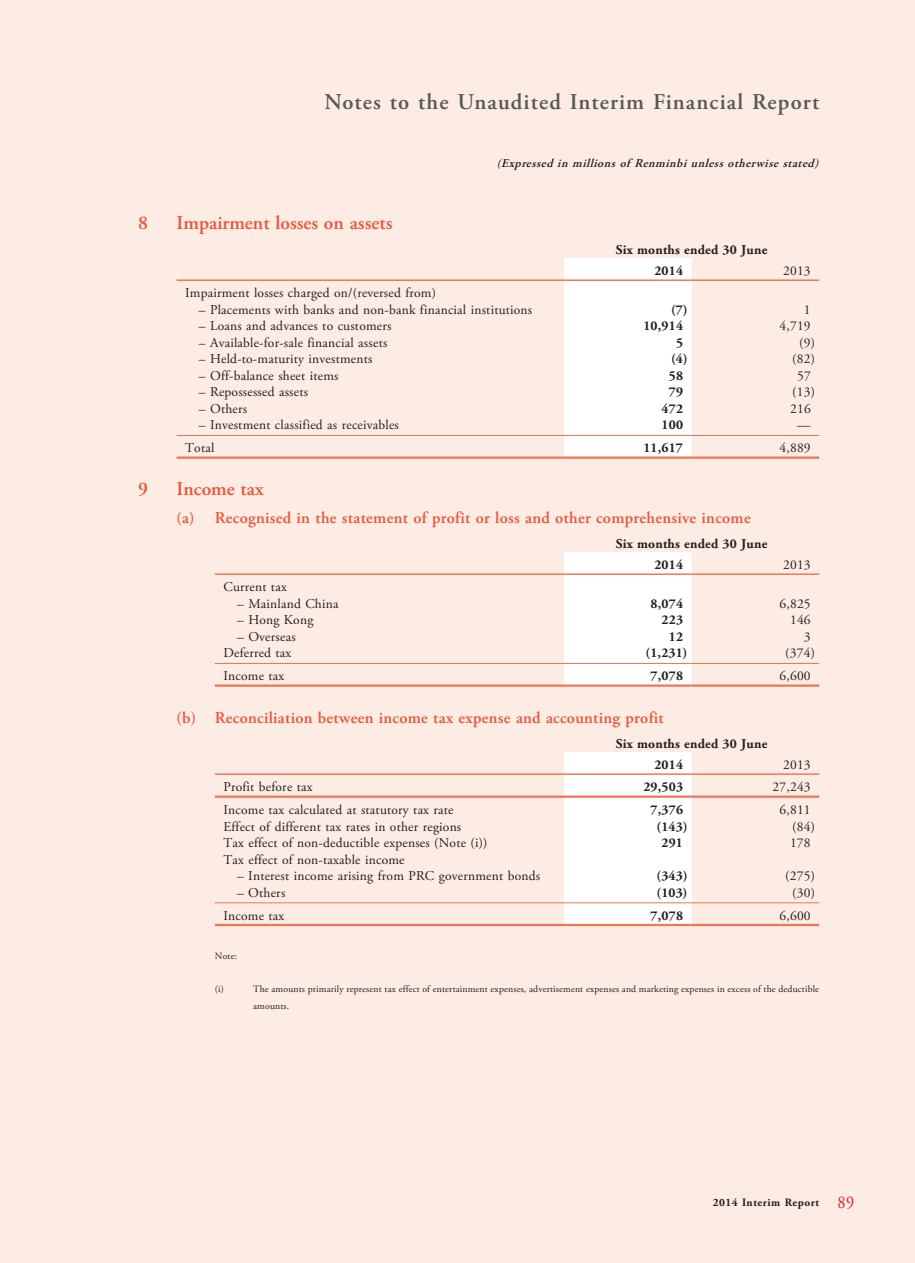
<style>
.page{position:relative;width:915px;height:1263px;background:#fff}
.page>*{position:absolute;margin:0;border:0;box-sizing:border-box;transform-origin:0 0}
.t1{font:600 22.5px "Adobe Garamond Pro";letter-spacing:.05em;color:#57585a}
.t2{font:600 19.5px "Adobe Garamond Pro";color:#e9563d}
.t3{font:600 16.5px "Adobe Garamond Pro";letter-spacing:.015em;color:#e9563d}
.t4{font:13.5px "Adobe Garamond Pro";letter-spacing:.015em;color:#231f20}
.t5{font:700 13.5px/20.7px "Adobe Garamond Pro";letter-spacing:.015em;color:#231f20}
.t6{font:italic 600 12px "Adobe Garamond Pro";color:#231f20}
.t7{font:700 11.25px "Adobe Garamond Pro";letter-spacing:.05em;color:#231f20}
.t8{font:9.75px/16.5px "Adobe Garamond Pro";letter-spacing:.015em;color:#231f20}
.s1{font-weight:400;font-size:18px;color:#e51a23}
</style>
<div class="page">
<div style="left:0;top:0;width:914px;height:1263px;background:#fcece3"></div>
<div style="left:564px;top:258px;width:127px;height:198px;background:#fff"></div>
<hr style="left:176px;top:279px;width:387px;height:2px;background:#ed765a">
<hr style="left:563px;top:279px;width:128px;height:2px;background:#ed765a">
<hr style="left:691px;top:279px;width:128px;height:2px;background:#ed765a">
<hr style="left:176px;top:435px;width:387px;height:1px;background:#ed765a">
<hr style="left:563px;top:435px;width:128px;height:1px;background:#ed765a">
<hr style="left:691px;top:435px;width:128px;height:1px;background:#ed765a">
<hr style="left:176px;top:456px;width:387px;height:3px;background:#ed765a">
<hr style="left:563px;top:456px;width:128px;height:3px;background:#ed765a">
<hr style="left:691px;top:456px;width:128px;height:3px;background:#ed765a">
<div style="left:564px;top:552px;width:127px;height:132px;background:#fff"></div>
<hr style="left:215px;top:573px;width:348px;height:2px;background:#ed765a">
<hr style="left:563px;top:573px;width:128px;height:2px;background:#ed765a">
<hr style="left:691px;top:573px;width:128px;height:2px;background:#ed765a">
<hr style="left:215px;top:663px;width:348px;height:1px;background:#ed765a">
<hr style="left:563px;top:663px;width:128px;height:1px;background:#ed765a">
<hr style="left:691px;top:663px;width:128px;height:1px;background:#ed765a">
<hr style="left:215px;top:684px;width:348px;height:3px;background:#ed765a">
<hr style="left:563px;top:684px;width:128px;height:3px;background:#ed765a">
<hr style="left:691px;top:684px;width:128px;height:3px;background:#ed765a">
<div style="left:563px;top:752px;width:128px;height:172px;background:#fff"></div>
<hr style="left:215px;top:773px;width:348px;height:2px;background:#ed765a">
<hr style="left:563px;top:773px;width:128px;height:2px;background:#ed765a">
<hr style="left:691px;top:773px;width:128px;height:2px;background:#ed765a">
<hr style="left:215px;top:795px;width:348px;height:3px;background:#ed765a">
<hr style="left:563px;top:795px;width:128px;height:3px;background:#ed765a">
<hr style="left:691px;top:795px;width:128px;height:3px;background:#ed765a">
<hr style="left:215px;top:902px;width:348px;height:1px;background:#ed765a">
<hr style="left:563px;top:902px;width:128px;height:1px;background:#ed765a">
<hr style="left:691px;top:902px;width:128px;height:1px;background:#ed765a">
<hr style="left:215px;top:924px;width:348px;height:2px;background:#ed765a">
<hr style="left:563px;top:924px;width:128px;height:2px;background:#ed765a">
<hr style="left:691px;top:924px;width:128px;height:2px;background:#ed765a">
<h1 class="t1" style="left:324px;top:89px;width:496px">Notes to the Unaudited Interim Financial Report</h1>
<h2 class="t2" style="left:138px;top:211px;width:11px">8</h2>
<h2 class="t2" style="left:176px;top:211px;width:217px">Impairment losses on assets</h2>
<p class="t6" style="left:496px;top:156px;width:326px">(Expressed in millions of Renminbi unless otherwise stated)</p>
<p class="t5" style="left:654px;top:239px;width:114px;text-indent:-39px">Six months ended 30 June<br>2014</p>
<p class="t4" style="left:782px;top:262px;width:29px">2013</p>
<p class="t4" style="left:185px;top:285px;width:252px">Impairment losses charged on/(reversed from)</p>
<p class="t4" style="left:199px;top:302px;width:335px">– Placements with banks and non-bank financial institutions</p>
<p class="t5" style="left:670px;top:300px;width:18px">(7)</p>
<p class="t4" style="left:803px;top:302px;width:8px">1</p>
<p class="t4" style="left:199px;top:318px;width:194px">– Loans and advances to customers</p>
<p class="t5" style="left:643px;top:316px;width:41px">10,914</p>
<p class="t4" style="left:779px;top:318px;width:33px">4,719</p>
<p class="t4" style="left:199px;top:335px;width:190px">– Available-for-sale financial assets</p>
<p class="t5" style="left:675px;top:333px;width:9px">5</p>
<p class="t4" style="left:799px;top:335px;width:17px">(9)</p>
<p class="t4" style="left:199px;top:351px;width:175px">– Held-to-maturity investments</p>
<p class="t5" style="left:670px;top:349px;width:18px">(4)</p>
<p class="t4" style="left:792px;top:351px;width:24px">(82)</p>
<p class="t4" style="left:199px;top:368px;width:141px">– Off-balance sheet items</p>
<p class="t5" style="left:668px;top:366px;width:16px">58</p>
<p class="t4" style="left:796px;top:368px;width:15px">57</p>
<p class="t4" style="left:199px;top:384px;width:111px">– Repossessed assets</p>
<p class="t5" style="left:668px;top:382px;width:16px">79</p>
<p class="t4" style="left:792px;top:384px;width:24px">(13)</p>
<p class="t4" style="left:199px;top:401px;width:50px">– Others</p>
<p class="t5" style="left:661px;top:399px;width:23px">472</p>
<p class="t4" style="left:789px;top:401px;width:22px">216</p>
<p class="t4" style="left:199px;top:417px;width:201px">– Investment classified as receivables</p>
<p class="t5" style="left:661px;top:415px;width:23px">100</p>
<p class="t4" style="left:797px;top:417px;width:15px">—</p>
<p class="t4" style="left:185px;top:440px;width:31px">Total</p>
<p class="t5" style="left:643px;top:438px;width:41px">11,617</p>
<p class="t4" style="left:779px;top:440px;width:33px">4,889</p>
<h2 class="t2" style="left:138px;top:477px;width:11px">9</h2>
<h2 class="t2" style="left:176px;top:477px;width:88px">Income tax</h2>
<p class="t3" style="left:176px;top:508px;width:575px">(a) Recognised in the statement of profit or loss and other comprehensive income</p>
<p class="t5" style="left:654px;top:533px;width:114px;text-indent:-39px">Six months ended 30 June<br>2014</p>
<p class="t4" style="left:782px;top:556px;width:29px">2013</p>
<p class="t4" style="left:223px;top:579px;width:65px">Current tax</p>
<p class="t4" style="left:237px;top:595px;width:103px">– Mainland China</p>
<p class="t5" style="left:650px;top:593px;width:34px">8,074</p>
<p class="t4" style="left:779px;top:595px;width:33px">6,825</p>
<p class="t4" style="left:237px;top:612px;width:78px">– Hong Kong</p>
<p class="t5" style="left:661px;top:610px;width:23px">223</p>
<p class="t4" style="left:789px;top:612px;width:22px">146</p>
<p class="t4" style="left:237px;top:628px;width:60px">– Overseas</p>
<p class="t5" style="left:668px;top:626px;width:16px">12</p>
<p class="t4" style="left:803px;top:628px;width:8px">3</p>
<p class="t4" style="left:223px;top:645px;width:70px">Deferred tax</p>
<p class="t5" style="left:645px;top:643px;width:43px">(1,231)</p>
<p class="t4" style="left:785px;top:645px;width:31px">(374)</p>
<p class="t4" style="left:223px;top:668px;width:62px">Income tax</p>
<p class="t5" style="left:650px;top:666px;width:34px">7,078</p>
<p class="t4" style="left:779px;top:668px;width:33px">6,600</p>
<p class="t3" style="left:176px;top:708px;width:488px">(b) Reconciliation between income tax expense and accounting profit</p>
<p class="t5" style="left:654px;top:733px;width:114px;text-indent:-39px">Six months ended 30 June<br>2014</p>
<p class="t4" style="left:782px;top:756px;width:29px">2013</p>
<p class="t4" style="left:223px;top:779px;width:91px">Profit before tax</p>
<p class="t5" style="left:643px;top:777px;width:41px">29,503</p>
<p class="t4" style="left:772px;top:779px;width:40px">27,243</p>
<p class="t4" style="left:223px;top:802px;width:232px">Income tax calculated at statutory tax rate</p>
<p class="t5" style="left:650px;top:800px;width:34px">7,376</p>
<p class="t4" style="left:779px;top:802px;width:33px">6,811</p>
<p class="t4" style="left:223px;top:818px;width:239px">Effect of different tax rates in other regions</p>
<p class="t5" style="left:656px;top:816px;width:32px">(143)</p>
<p class="t4" style="left:792px;top:818px;width:24px">(84)</p>
<p class="t4" style="left:223px;top:835px;width:265px">Tax effect of non-deductible expenses (Note (i))</p>
<p class="t5" style="left:661px;top:833px;width:23px">291</p>
<p class="t4" style="left:789px;top:835px;width:22px">178</p>
<p class="t4" style="left:223px;top:851px;width:183px">Tax effect of non-taxable income</p>
<p class="t4" style="left:237px;top:868px;width:304px">– Interest income arising from PRC government bonds</p>
<p class="t5" style="left:656px;top:866px;width:32px">(343)</p>
<p class="t4" style="left:785px;top:868px;width:31px">(275)</p>
<p class="t4" style="left:237px;top:884px;width:50px">– Others</p>
<p class="t5" style="left:656px;top:882px;width:32px">(103)</p>
<p class="t4" style="left:792px;top:884px;width:24px">(30)</p>
<p class="t4" style="left:223px;top:907px;width:62px">Income tax</p>
<p class="t5" style="left:650px;top:905px;width:34px">7,078</p>
<p class="t4" style="left:779px;top:907px;width:33px">6,600</p>
<p class="t8" style="left:215px;top:948px;width:24px">Note:</p>
<p class="t8" style="left:215px;top:981px;width:11px">(i)</p>
<p class="t8" style="left:253px;top:981px;width:567px">The amounts primarily represent tax effect of entertainment expenses, advertisement expenses and marketing expenses in excess of the deductible amounts.</p>
<p class="t7" style="left:712px;top:1196px;width:143px">2014 Interim Report <span class="s1">89</span></p>
</div>
